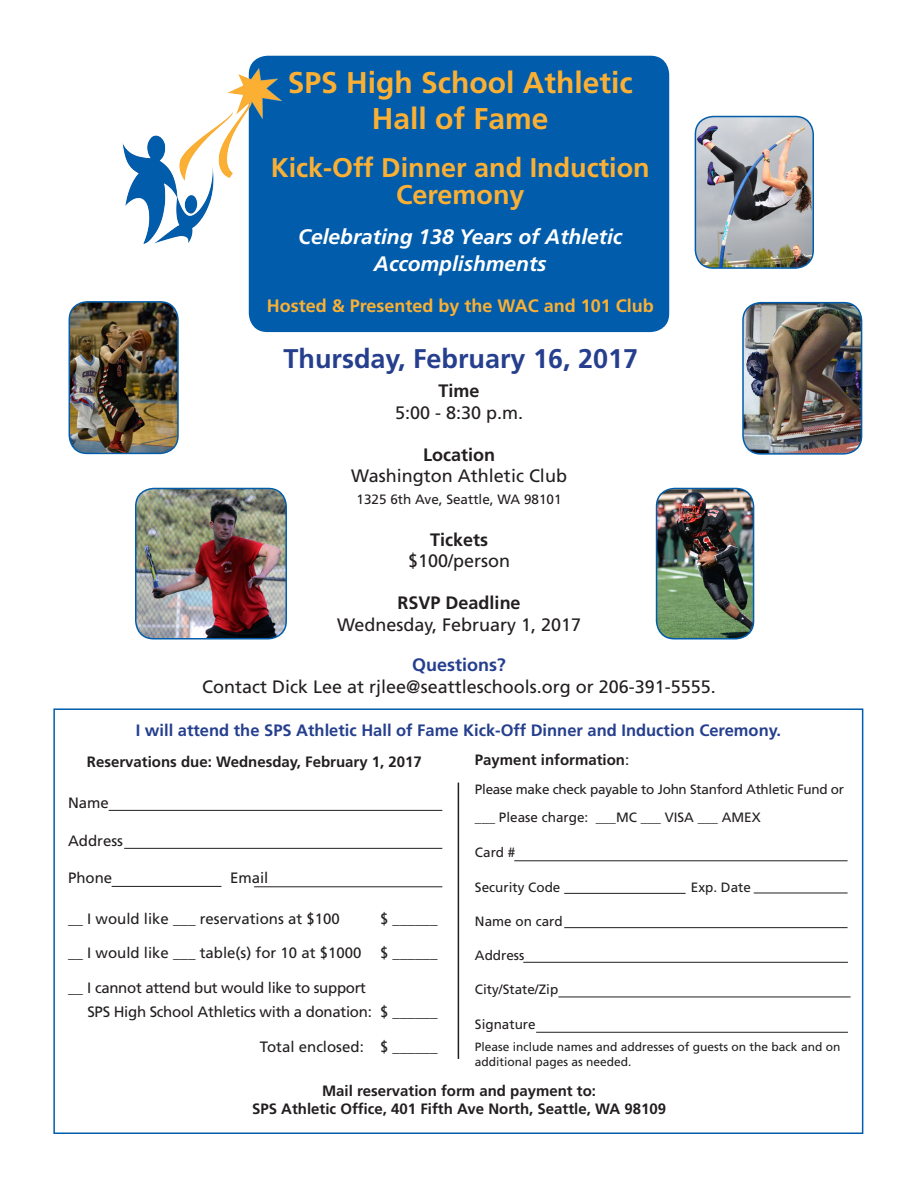
<style>
.page{position:relative;width:918px;height:1188px;background:#fff}
.page>*{position:absolute;margin:0;border:0;box-sizing:border-box;transform-origin:0 0}
.Sponsor{font:700 30px/36px "Frutiger";color:#fbb034;text-align:center}
.Sponsor-2{font:700 27px/27px "Frutiger";color:#fbb034;text-align:center}
.t1{font:700 27px "Frutiger";color:#253f8e}
.Sponsor-3{font:italic 700 21px/27px "Frutiger";color:#fff;text-align:center}
.t2{font:18px/21.6px "Frutiger";color:#231f20;text-align:center}
.Sponsor-4{font:700 18px "Frutiger";color:#fbb034}
.t3{font:700 18px "Frutiger";color:#231f20}
.t4{font:700 16.5px "Frutiger";color:#253f8e}
.t5{font:700 15px/18px "Frutiger";color:#231f20;text-align:center}
.t6{font:15px "Frutiger";color:#231f20}
.t7{font:15px/24px "Frutiger";letter-spacing:-.02em;color:#231f20}
.t8{font:13.5px "Frutiger";color:#231f20}
.t9{font:13.5px "Frutiger";letter-spacing:-.02em;color:#231f20}
.t10{font:12px/14.4px "Frutiger";color:#231f20}
.s1{font-weight:700}
.s2{font-weight:700;color:#253f8e}
.s3{font-weight:400}
</style>
<div class="page">
<div style="left:53px;top:708px;width:810px;height:426px;border:2px solid #015dab"></div>
<hr style="left:458px;top:783px;width:1px;height:276px;background:#231f20">
<hr style="left:109px;top:810px;width:333px;height:1px;background:#231f20">
<hr style="left:124px;top:848px;width:318px;height:1px;background:#231f20">
<hr style="left:112px;top:886px;width:110px;height:1px;background:#231f20">
<hr style="left:254px;top:886px;width:188px;height:1px;background:#231f20">
<hr style="left:514px;top:860px;width:334px;height:1px;background:#231f20">
<hr style="left:564px;top:927px;width:284px;height:1px;background:#231f20">
<hr style="left:523px;top:962px;width:325px;height:1px;background:#231f20">
<hr style="left:558px;top:997px;width:293px;height:1px;background:#231f20">
<hr style="left:536px;top:1032px;width:312px;height:1px;background:#231f20">
<hr style="left:754px;top:893px;width:94px;height:1px;background:#231f20">
<img style="left:695px;top:117px;width:118px;height:151px">
<div style="left:695px;top:116px;width:119px;height:153px;border:2px solid #015dab;border-radius:18px"></div>
<img style="left:136px;top:488px;width:150px;height:150px">
<div style="left:135px;top:488px;width:152px;height:152px;border:2px solid #015dab;border-radius:18px"></div>
<img style="left:743px;top:303px;width:119px;height:149px">
<div style="left:742px;top:302px;width:120px;height:153px;border:2px solid #015dab;border-radius:18px"></div>
<img style="left:69px;top:302px;width:109px;height:151px">
<div style="left:69px;top:301px;width:110px;height:153px;border:2px solid #015dab;border-radius:18px"></div>
<div style="left:250px;top:56px;width:418px;height:275px;background:#015dab;border-radius:18px"></div>
<div style="left:249px;top:56px;width:420px;height:276px;border:2px solid #015dab;border-radius:18px"></div>
<img style="left:122px;top:69px;width:160px;height:179px">
<img style="left:657px;top:488px;width:97px;height:151px">
<div style="left:656px;top:488px;width:98px;height:152px;border:2px solid #015dab;border-radius:18px"></div>
<hr style="left:564px;top:893px;width:122px;height:1px;background:#231f20">
<p class="Sponsor" style="left:288px;top:65px;width:347px">SPS High School Athletic<br>Hall of Fame</p>
<p class="Sponsor-2" style="left:271px;top:154px;width:381px">Kick-Off Dinner and Induction<br>Ceremony</p>
<p class="Sponsor-3" style="left:298px;top:223px;width:326px">Celebrating 138 Years of Athletic<br>Accomplishments</p>
<p class="Sponsor-4" style="left:267px;top:295px;width:389px">Hosted &amp; Presented by the WAC and 101 Club</p>
<p class="t1" style="left:284px;top:342px;width:356px">Thursday, February 16, 2017</p>
<p class="t2" style="left:395px;top:380px;width:130px"><span class="s1">Time<br></span>5:00 - 8:30 p.m.</p>
<p class="t3" style="left:423px;top:444px;width:73px">Location</p>
<p class="t2" style="left:351px;top:465px;width:217px">Washington Athletic Club</p>
<p class="t8" style="left:357px;top:491px;width:207px">1325 6th Ave, Seattle, WA 98101</p>
<p class="t3" style="left:430px;top:529px;width:60px">Tickets</p>
<p class="t2" style="left:408px;top:550px;width:104px">$100/person</p>
<p class="t3" style="left:398px;top:592px;width:125px">RSVP Deadline</p>
<p class="t2" style="left:337px;top:614px;width:246px">Wednesday, February 1, 2017</p>
<p class="t2" style="left:202px;top:655px;width:515px"><span class="s2">Questions?<br></span>Contact Dick Lee at rjlee@seattleschools.org or 206-391-5555.</p>
<p class="t4" style="left:136px;top:720px;width:647px">I will attend the SPS Athletic Hall of Fame Kick-Off Dinner and Induction Ceremony.</p>
<p class="t5" style="left:475px;top:751px;width:156px">Payment information<span class="s3">:</span></p>
<p class="t9" style="left:475px;top:781px;width:371px">Please make check payable to John Stanford Athletic Fund or</p>
<p class="t8" style="left:475px;top:809px;width:287px">___ Please charge: ___MC ___ VISA ___ AMEX</p>
<p class="t8" style="left:475px;top:845px;width:42px">Card #</p>
<p class="t8" style="left:475px;top:880px;width:87px">Security Code</p>
<p class="t8" style="left:691px;top:880px;width:62px">Exp. Date</p>
<p class="t8" style="left:475px;top:913px;width:89px">Name on card</p>
<p class="t8" style="left:475px;top:947px;width:51px">Address</p>
<p class="t8" style="left:475px;top:981px;width:85px">City/State/Zip</p>
<p class="t8" style="left:475px;top:1016px;width:62px">Signature</p>
<p class="t5" style="left:87px;top:753px;width:337px">Reservations due: Wednesday, February 1, 2017</p>
<p class="t6" style="left:68px;top:794px;width:42px">Name</p>
<p class="t6" style="left:68px;top:832px;width:57px">Address</p>
<p class="t6" style="left:68px;top:869px;width:46px">Phone</p>
<p class="t6" style="left:230px;top:869px;width:40px">Email</p>
<p class="t6" style="left:68px;top:910px;width:273px">__ I would like ___ reservations at $100</p>
<p class="t6" style="left:380px;top:910px;width:59px">$ ______</p>
<p class="t6" style="left:68px;top:944px;width:371px">__ I would like ___ table(s) for 10 at $1000 $ ______</p>
<p class="t7" style="left:87px;top:976px;width:352px;text-indent:-19px">__ I cannot attend but would like to support<br>SPS High School Athletics with a donation: $ ______</p>
<p class="t6" style="left:260px;top:1038px;width:179px">Total enclosed: $ ______</p>
<p class="t10" style="left:475px;top:1040px;width:367px">Please include names and addresses of guests on the back and on additional pages as needed.</p>
<p class="t5" style="left:252px;top:1082px;width:416px">Mail reservation form and payment to:<br>SPS Athletic Office, 401 Fifth Ave North, Seattle, WA 98109</p>
</div>
